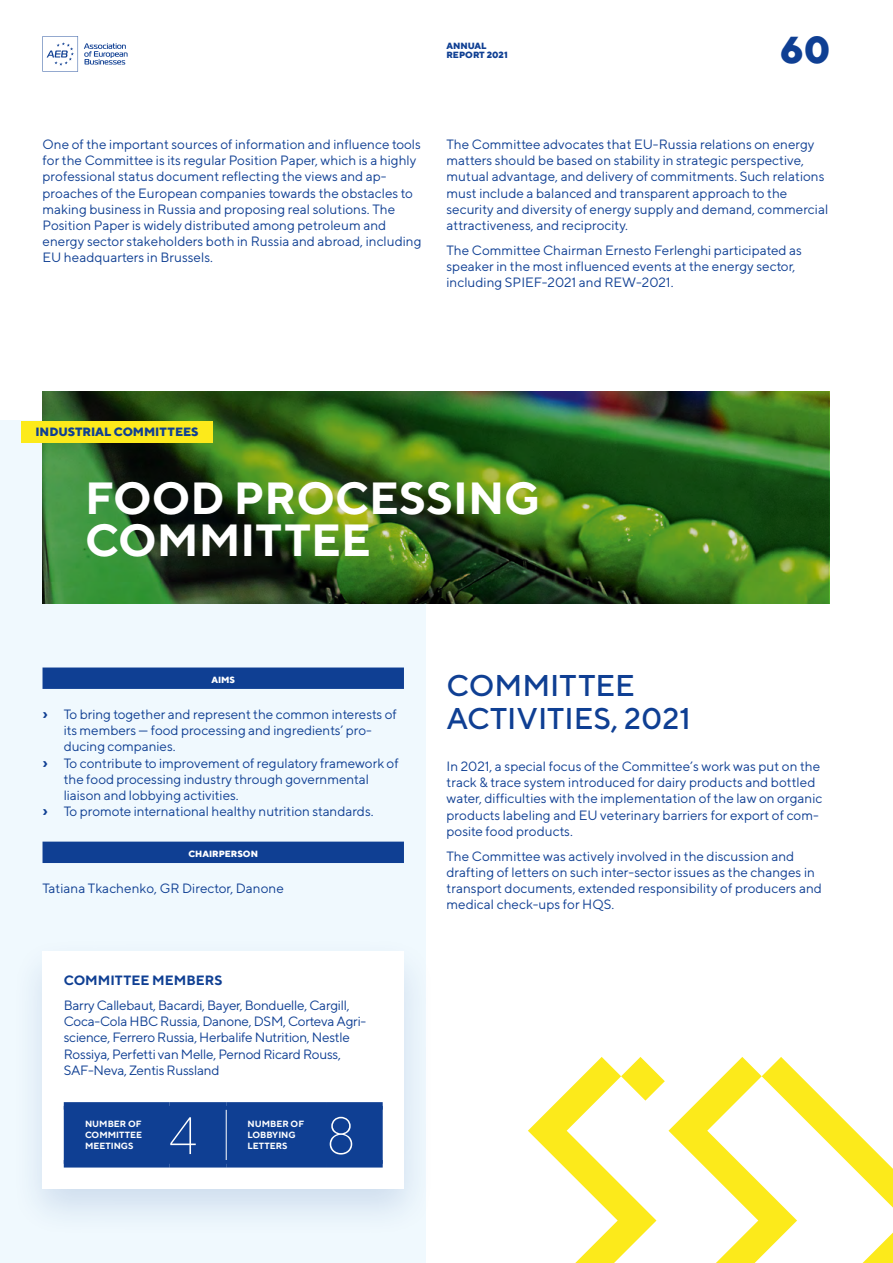
<style>
.page{position:relative;width:893px;height:1263px;background:#fff}
.page>*{position:absolute;margin:0;border:0;box-sizing:border-box;transform-origin:0 0}
.main_body{font:200 52.5px "TT Norms";color:#fff}
.H_1{font:700 45px/42px "TT Norms";color:#fff}
.t1{font:800 37.5px "TT Norms";color:#0f3f93}
.H_2{font:500 30px/33px "TT Norms";color:#0f3f93}
.main_body-2{font:13.5px/16.2px "TT Norms";color:#0f3f93}
.main_body-3{font:13.5px/16.2px "TT Norms";letter-spacing:-.02em;color:#0f3f93}
.main_body-4{font:700 13.5px "TT Norms";color:#0f3f93}
.comm_body_01{font:800 12px "TT Norms";color:#0f3f93}
.main_body-5{font:700 9px/10.8px "TT Norms";color:#fff;text-align:justify}
.t2{font:800 9px/9px "TT Norms";color:#0f3f93}
.H_4{font:800 9px "TT Norms";color:#fff}
.s1{font-weight:700;font-size:16.5px}
</style>
<div class="page">
<div style="left:0;top:421px;width:425px;height:842px;background:#f0f9fe"></div>
<img style="left:43px;top:391px;width:786px;height:213px">
<div style="left:21px;top:421px;width:192px;height:21px;background:#fcea1b"></div>
<svg style="left:43px;top:667px;width:361px;height:196px"></svg>
<div style="left:10px;top:935px;width:427px;height:304px;background:#0f3f93;opacity:.15"></div>
<div style="left:43px;top:951px;width:361px;height:238px;background:#fff"></div>
<div style="left:64px;top:1110px;width:319px;height:50px;background:#0f3f93"></div>
<hr style="left:226px;top:1110px;width:1px;height:50px;background:#fff">
<div style="left:64px;top:1102px;width:105px;height:8px;background:#0f3f93"></div>
<div style="left:169px;top:1102px;width:57px;height:8px;background:#0f3f93"></div>
<div style="left:226px;top:1102px;width:100px;height:8px;background:#0f3f93"></div>
<div style="left:326px;top:1102px;width:57px;height:8px;background:#0f3f93"></div>
<div style="left:64px;top:1160px;width:105px;height:7px;background:#0f3f93"></div>
<div style="left:169px;top:1160px;width:57px;height:7px;background:#0f3f93"></div>
<div style="left:226px;top:1160px;width:100px;height:7px;background:#0f3f93"></div>
<div style="left:326px;top:1160px;width:57px;height:7px;background:#0f3f93"></div>
<svg style="left:528px;top:1057px;width:365px;height:206px"></svg>
<svg style="left:84px;top:43px;width:44px;height:22px"></svg>
<svg style="left:43px;top:36px;width:35px;height:36px"></svg>
<p class="t2" style="left:446px;top:41px;width:63px">ANNUAL<br>REPORT 2021</p>
<h3 class="t1" style="left:780px;top:25px;width:52px">60</h3>
<p class="main_body-2" style="left:43px;top:136px;width:381px">One of the important sources of information and influence tools for the Committee is its regular Position Paper, which is a highly professional status document reflecting the views and ap&shy;proaches of the European companies towards the obstacles to making business in Russia and proposing real solutions. The Position Paper is widely distributed among petroleum and energy sector stakeholders both in Russia and abroad, including EU headquarters in Brussels.</p>
<p class="main_body-2" style="left:446px;top:136px;width:383px">The Committee advocates that EU-Russia relations on energy matters should be based on stability in strategic perspective, mutual advantage, and delivery of commitments. Such relations must include a balanced and transparent approach to the security and diversity of energy supply and demand, commercial attractiveness, and reciprocity.</p>
<p class="main_body-2" style="left:446px;top:242px;width:357px">The Committee Chairman Ernesto Ferlenghi participated as speaker in the most influenced events at the energy sector, including SPIEF-2021 and REW-2021.</p>
<p class="comm_body_01" style="left:35px;top:424px;width:165px">INDUSTRIAL COMMITTEES</p>
<p class="H_1" style="left:85px;top:476px;width:457px">FOOD PROCESSING<br>COMMITTEE</p>
<p class="H_4" style="left:211px;top:673px;width:25px">AIMS</p>
<p class="main_body-2" style="left:64px;top:706px;width:335px;text-indent:-21px"><span class="s1">›</span> To bring together and represent the common interests of its members — food processing and ingredients’ pro&shy;ducing companies.</p>
<p class="main_body-2" style="left:64px;top:754px;width:336px;text-indent:-21px"><span class="s1">›</span> To contribute to improvement of regulatory framework of the food processing industry through governmental liaison and lobbying activities.</p>
<p class="main_body-2" style="left:43px;top:803px;width:333px"><span class="s1">›</span> To promote international healthy nutrition standards.</p>
<p class="H_4" style="left:188px;top:848px;width:71px">CHAIRPERSON</p>
<p class="main_body-2" style="left:43px;top:880px;width:243px">Tatiana Tkachenko, GR Director, Danone</p>
<p class="main_body-4" style="left:64px;top:972px;width:160px">COMMITTEE MEMBERS</p>
<p class="main_body-3" style="left:64px;top:997px;width:304px">Barry Callebaut, Bacardi, Bayer, Bonduelle, Cargill, Coca-Cola HBC Russia, Danone, DSM, Corteva Agri&shy;science, Ferrero Russia, Herbalife Nutrition, Nestle Rossiya, Perfetti van Melle, Pernod Ricard Rouss, SAF-Neva, Zentis Russland</p>
<p class="main_body-5" style="left:85px;top:1118px;width:59px">NUMBER OF COMMITTEE MEETINGS</p>
<p class="main_body" style="left:169px;top:1103px;width:30px">4</p>
<p class="main_body-5" style="left:247px;top:1118px;width:58px;text-align:left">NUMBER OF<br>LOBBYING<br>LETTERS</p>
<p class="main_body" style="left:326px;top:1103px;width:31px">8</p>
<p class="H_2" style="left:446px;top:669px;width:246px">COMMITTEE<br>ACTIVITIES, 2021</p>
<p class="main_body-2" style="left:446px;top:758px;width:378px">In 2021, a special focus of the Committee’s work was put on the track &amp; trace system introduced for dairy products and bottled water, difficulties with the implementation of the law on organic products labeling and EU veterinary barriers for export of com&shy;posite food products.</p>
<p class="main_body-2" style="left:446px;top:847px;width:377px">The Committee was actively involved in the discussion and drafting of letters on such inter-sector issues as the changes in transport documents, extended responsibility of producers and medical check-ups for HQS.</p>
</div>
